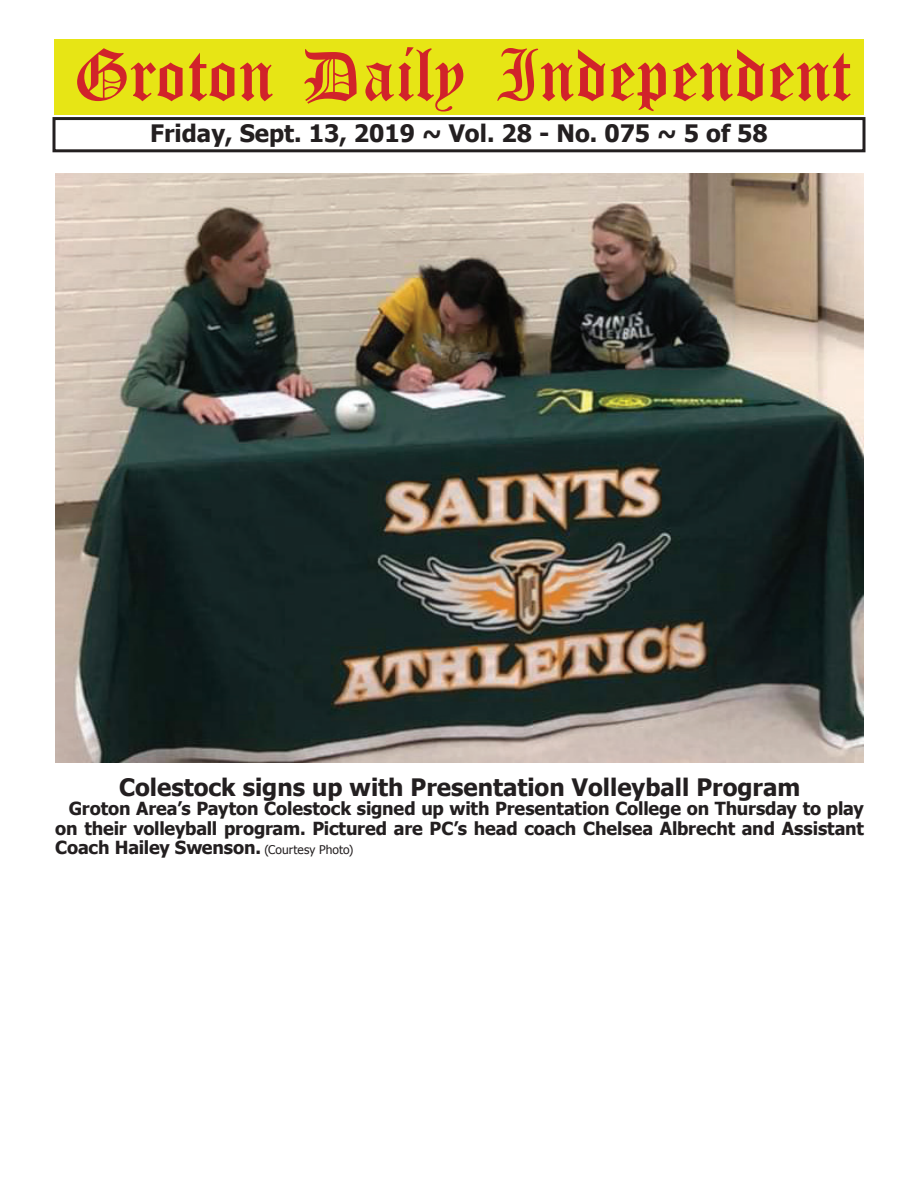
<style>
.page{position:relative;width:918px;height:1188px;background:#fff}
.page>*{position:absolute;margin:0;border:0;box-sizing:border-box;transform-origin:0 0}
.t1{font:54px "Old English Five";color:#d1232a}
.t2{font:700 24px "Tahoma";color:#231f20}
.t3{font:700 18px/19.5px "Tahoma";letter-spacing:-.005em;color:#231f20;text-align:justify}
.s1{font-weight:400;font-size:12px}
</style>
<div class="page">
<div style="left:52px;top:117px;width:814px;height:35px;border:3px solid #231f20"></div>
<div style="left:54px;top:40px;width:810px;height:75px;background:#e7e515"></div>
<img style="left:55px;top:174px;width:809px;height:588px">
<h1 class="t1" style="left:73px;top:50px;width:779px">Groton Daily Independent</h1>
<h2 class="t2" style="left:150px;top:116px;width:619px">Friday, Sept. 13, 2019 ~ Vol. 28 - No. 075 ~ 5 of 58</h2>
<h2 class="t2" style="left:119px;top:770px;width:683px">Colestock signs up with Presentation Volleyball Program</h2>
<p class="t3" style="left:55px;top:798px;width:810px;text-indent:14px">Groton Area’s Payton Colestock signed up with Presentation College on Thursday to play on their volleyball program. Pictured are PC’s head coach Chelsea Albrecht and Assistant Coach Hailey Swenson. <span class="s1">(Courtesy Photo)</span></p>
</div>
